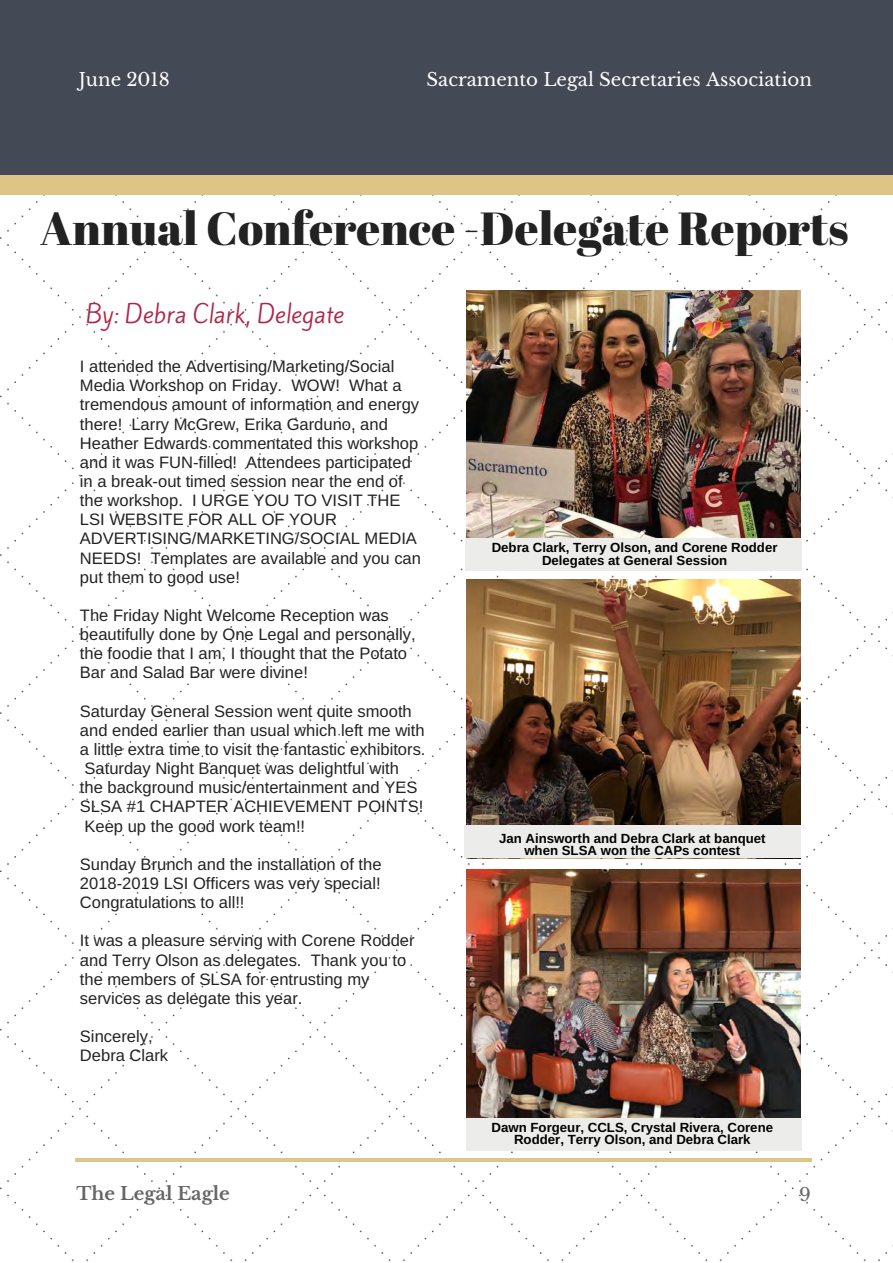
<style>
.page{position:relative;width:893px;height:1263px;background:#fff}
.page>*{position:absolute;margin:0;border:0;box-sizing:border-box;transform-origin:0 0}
.t1{font:46.35px "Abril Fatface";color:#222}
.t2{font:23.25px "Kite One";color:#ac284a}
.t3{font:18.15px "Libre Baskerville";color:#fff}
.t4{font:700 18.15px "Libre Baskerville";color:#666}
.t5{font:18.15px "Libre Baskerville";color:#666}
.t6{font:16.5px/19.2px "Arimo";color:#222}
.t7{font:700 13.2px/12.5px "Arimo";color:#000;text-align:center}
</style>
<div class="page">
<img style="left:0;top:195px;width:893px;height:1067px">
<div style="left:0;top:163px;width:893px;height:32px;background:#dec587"></div>
<div style="left:0;top:0;width:893px;height:175px;background:#444956"></div>
<hr style="left:75px;top:1159px;width:737px;height:3px;background:#dec587">
<img style="left:466px;top:290px;width:335px;height:248px">
<img style="left:466px;top:580px;width:335px;height:278px">
<img style="left:466px;top:869px;width:335px;height:249px">
<div style="left:465px;top:538px;width:337px;height:33px;background:#ececeb"></div>
<div style="left:464px;top:825px;width:336px;height:33px;background:#ececeb"></div>
<div style="left:466px;top:1118px;width:336px;height:33px;background:#ececeb"></div>
<p class="t3" style="left:79px;top:68px;width:92px">June 2018</p>
<p class="t3" style="left:427px;top:68px;width:387px">Sacramento Legal Secretaries Association</p>
<h1 class="t1" style="left:40px;top:196px;width:810px">Annual Conference -Delegate Reports</h1>
<h2 class="t2" style="left:86px;top:298px;width:260px">By: Debra Clark, Delegate</h2>
<p class="t6" style="left:80px;top:357px;width:343px">I attended the Advertising/Marketing/Social Media Workshop on Friday. WOW! What a tremendous amount of information and energy there! Larry McGrew, Erika Garduno, and Heather Edwards commentated this workshop and it was FUN-filled! Attendees participated in a break-out timed session near the end of the workshop. I URGE YOU TO VISIT THE LSI WEBSITE FOR ALL OF YOUR ADVERTISING/MARKETING/SOCIAL MEDIA NEEDS! Templates are available and you can put them to good use!</p>
<p class="t6" style="left:80px;top:606px;width:337px">The Friday Night Welcome Reception was beautifully done by One Legal and personally, the foodie that I am, I thought that the Potato Bar and Salad Bar were divine!</p>
<p class="t6" style="left:80px;top:701px;width:347px">Saturday General Session went quite smooth and ended earlier than usual which left me with a little extra time to visit the fantastic exhibitors.<br>Saturday Night Banquet was delightful with<br>the background music/entertainment and YES SLSA #1 CHAPTER ACHIEVEMENT POINTS!<br>Keep up the good work team!!</p>
<p class="t6" style="left:80px;top:854px;width:303px;text-align:justify">Sunday Brunch and the installation of the 2018-2019 LSI Officers was very special!<br>Congratulations to all!!</p>
<p class="t6" style="left:80px;top:931px;width:336px">It was a pleasure serving with Corene Rodder and Terry Olson as delegates. Thank you to the members of SLSA for entrusting my services as delegate this year.</p>
<p class="t6" style="left:80px;top:1027px;width:90px">Sincerely,<br>Debra Clark</p>
<p class="t7" style="left:492px;top:541px;width:287px">Debra Clark, Terry Olson, and Corene Rodder<br>Delegates at General Session</p>
<p class="t7" style="left:499px;top:832px;width:268px">Jan Ainsworth and Debra Clark at banquet when SLSA won the CAPs contest</p>
<p class="t7" style="left:492px;top:1121px;width:283px">Dawn Forgeur, CCLS, Crystal Rivera, Corene<br>Rodder, Terry Olson, and Debra Clark</p>
<p class="t4" style="left:77px;top:1182px;width:155px">The Legal Eagle</p>
<p class="t5" style="left:799px;top:1183px;width:13px">9</p>
</div>
